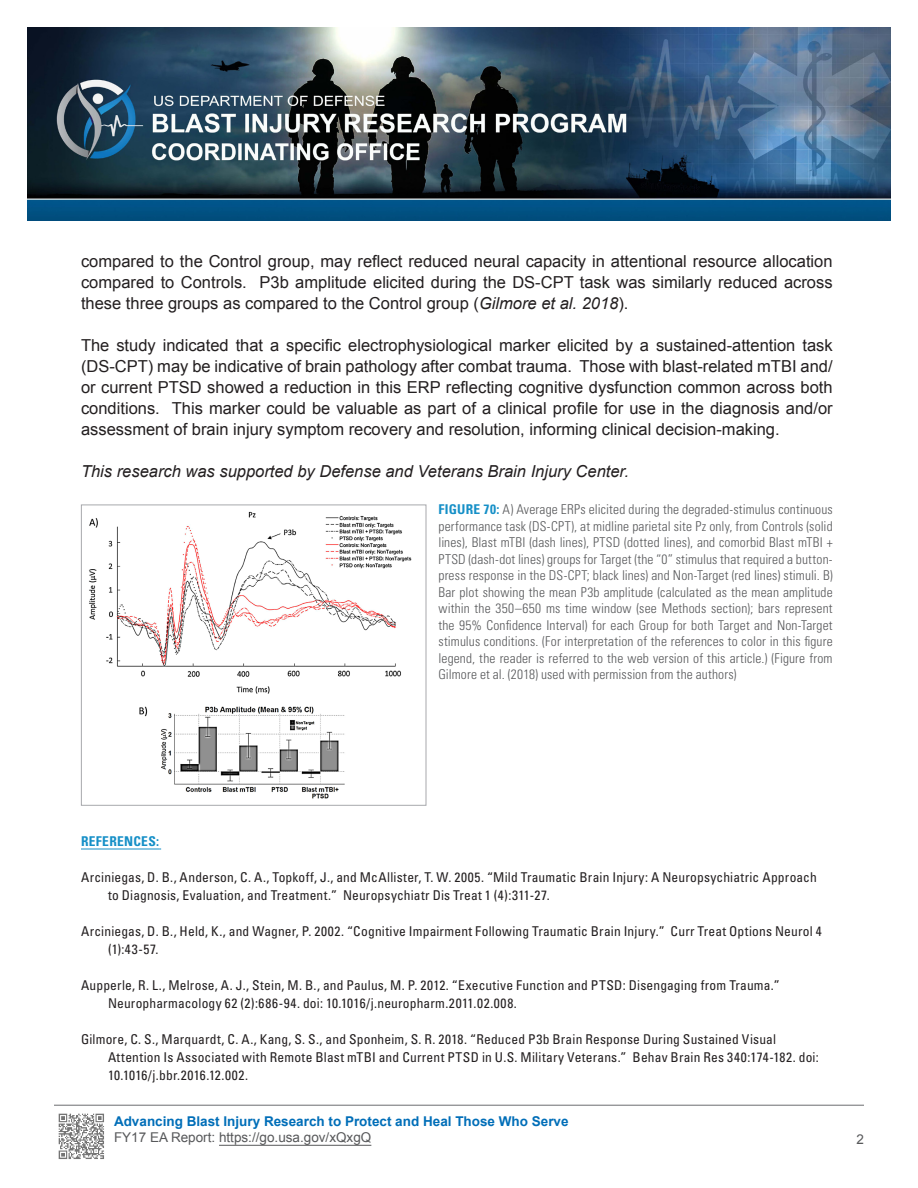
<style>
.page{position:relative;width:918px;height:1188px;background:#fff}
.page>*{position:absolute;margin:0;border:0;box-sizing:border-box;transform-origin:0 0}
.t1{font:16.5px/21px "Arial";color:#231f20;text-align:justify}
.t2{font:italic 16.5px "Arial";color:#231f20}
.Reference{font:condensed 13.5px/18px "Univers LT Std";letter-spacing:.015em;color:#231f20}
.Figure_Notes{font:300 condensed 13.5px/16.5px "Univers LT Std";letter-spacing:.01em;color:#57585a;text-align:justify}
.t3{font:700 13.5px "Arial";color:#006eb8}
.t4{font:13.5px "Arial";color:#57585a}
.Reference-2{font:700 condensed 13.5px "Univers LT Std";letter-spacing:.02em;color:#158fc7}
.s1{font-style:italic}
.s2{font-weight:700;color:#158fc7}
</style>
<div class="page">
<img style="left:27px;top:27px;width:864px;height:193px">
<hr style="left:219px;top:1145px;width:152px;height:1px;background:#57585a">
<img style="left:58px;top:1113px;width:46px;height:46px">
<hr style="left:54px;top:1105px;width:810px;height:1px;background:#6c6d70">
<img style="left:89px;top:511px;width:323px;height:288px">
<div style="left:81px;top:505px;width:345px;height:301px;border:1px solid #a8a9ad"></div>
<hr style="left:81px;top:849px;width:78px;height:1px;background:#158fc7">
<p class="t1" style="left:81px;top:251px;width:753px">compared to the Control group, may reflect reduced neural capacity in attentional resource allocation compared to Controls. P3b amplitude elicited during the DS-CPT task was similarly reduced across these three groups as compared to the Control group (<span class="s1">Gilmore et al. 2018</span>).</p>
<p class="t1" style="left:81px;top:335px;width:753px">The study indicated that a specific electrophysiological marker elicited by a sustained-attention task (DS-CPT) may be indicative of brain pathology after combat trauma. Those with blast-related mTBI and/ or current PTSD showed a reduction in this ERP reflecting cognitive dysfunction common across both conditions. This marker could be valuable as part of a clinical profile for use in the diagnosis and/or assessment of brain injury symptom recovery and resolution, informing clinical decision-making.</p>
<p class="t2" style="left:81px;top:460px;width:550px">This research was supported by Defense and Veterans Brain Injury Center.</p>
<p class="Figure_Notes" style="left:438px;top:501px;width:396px"><span class="s2">FIGURE 70:</span> A) Average ERPs elicited during the degraded-stimulus continuous performance task (DS-CPT), at midline parietal site Pz only, from Controls (solid lines), Blast mTBI (dash lines), PTSD (dotted lines), and comorbid Blast mTBI + PTSD (dash-dot lines) groups for Target (the “0” stimulus that required a button&shy;press response in the DS-CPT; black lines) and Non-Target (red lines) stimuli. B)<br>Bar plot showing the mean P3b amplitude (calculated as the mean amplitude within the 350–650 ms time window (see Methods section); bars represent the 95% Confidence Interval) for each Group for both Target and Non-Target stimulus conditions. (For interpretation of the references to color in this figure legend, the reader is referred to the web version of this article.) (Figure from Gilmore et al. (2018) used with permission from the authors)</p>
<p class="Reference-2" style="left:81px;top:833px;width:80px">REFERENCES:</p>
<p class="Reference" style="left:108px;top:868px;width:710px;text-indent:-27px">Arciniegas, D. B., Anderson, C. A., Topkoff, J., and McAllister, T. W. 2005. “Mild Traumatic Brain Injury: A Neuropsychiatric Approach to Diagnosis, Evaluation, and Treatment.” Neuropsychiatr Dis Treat 1 (4):311-27.</p>
<p class="Reference" style="left:108px;top:922px;width:715px;text-indent:-27px">Arciniegas, D. B., Held, K., and Wagner, P. 2002. “Cognitive Impairment Following Traumatic Brain Injury.” Curr Treat Options Neurol 4 (1):43-57.</p>
<p class="Reference" style="left:108px;top:976px;width:673px;text-indent:-27px">Aupperle, R. L., Melrose, A. J., Stein, M. B., and Paulus, M. P. 2012. “Executive Function and PTSD: Disengaging from Trauma.”<br>Neuropharmacology 62 (2):686-94. doi: 10.1016/j.neuropharm.2011.02.008.</p>
<p class="Reference" style="left:108px;top:1030px;width:712px;text-indent:-27px">Gilmore, C. S., Marquardt, C. A., Kang, S. S., and Sponheim, S. R. 2018. “Reduced P3b Brain Response During Sustained Visual<br>Attention Is Associated with Remote Blast mTBI and Current PTSD in U.S. Military Veterans.” Behav Brain Res 340:174-182. doi:<br>10.1016/j.bbr.2016.12.002.</p>
<p class="t3" style="left:114px;top:1112px;width:456px">Advancing Blast Injury Research to Protect and Heal Those Who Serve</p>
<p class="t4" style="left:114px;top:1129px;width:259px">FY17 EA Report: https://go.usa.gov/xQxgQ</p>
<p class="t4" style="left:856px;top:1130px;width:9px">2</p>
</div>
